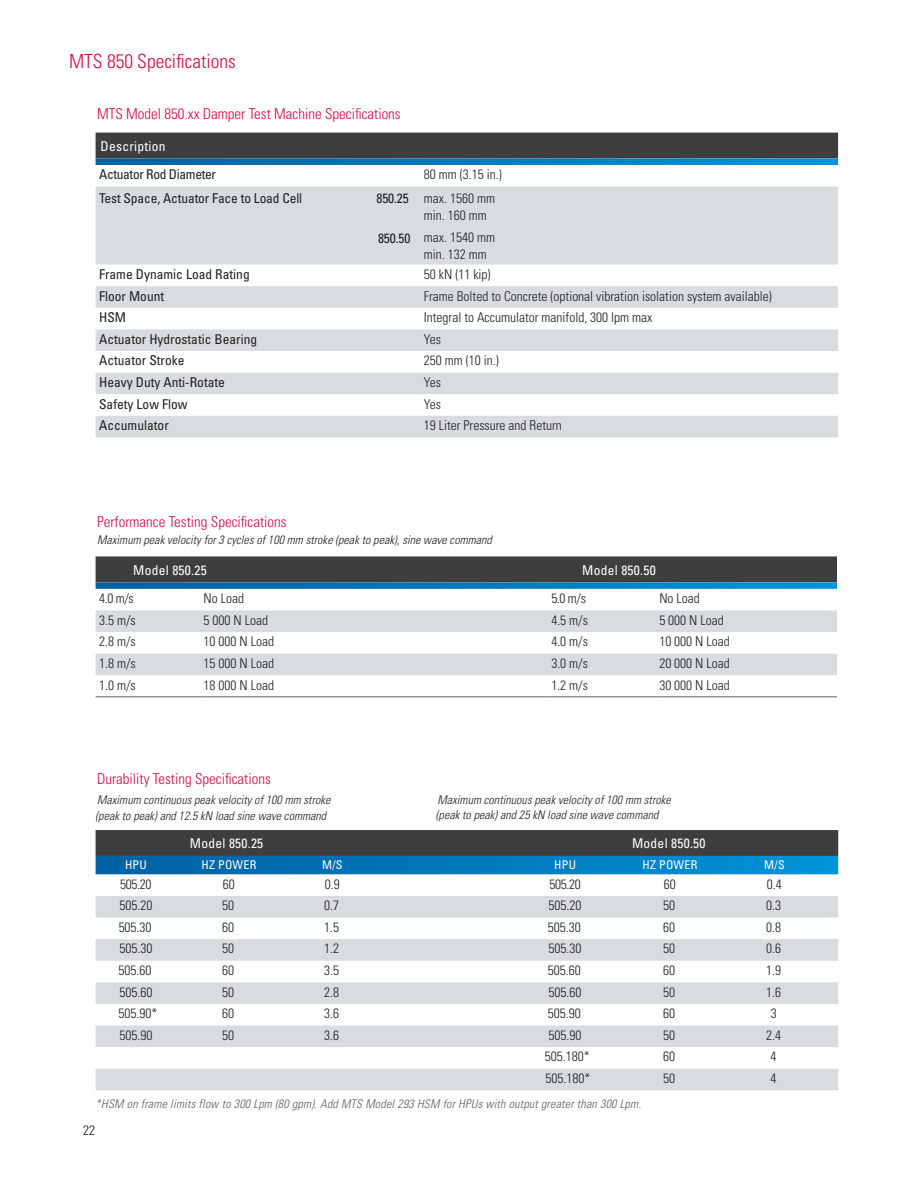
<style>
.page{position:relative;width:918px;height:1188px;background:#fff}
.page>*{position:absolute;margin:0;border:0;box-sizing:border-box;transform-origin:0 0}
.t1{font:300 condensed 19.5px "Univers LT Std";color:#d20d44}
.t2{font:300 condensed 15px "Univers LT Std";color:#d20d44}
.t3{font:300 condensed 13.5px/17px "Univers LT Std";color:#231f20}
.t4{font:condensed 13.5px "Univers LT Std";color:#231f20}
.t5{font:condensed 13.5px "Univers LT Std";letter-spacing:.02em;color:#fff}
.t6{font:condensed 13.5px "Univers LT Std";letter-spacing:-.025em;color:#231f20}
.t7{font:italic 300 condensed 12px/16.5px "Univers LT Std";letter-spacing:.005em;color:#231f20}
.t8{font:italic 300 condensed 12px "Univers LT Std";letter-spacing:.02em;color:#5f5f62}
.t9{font:condensed 12px "Univers LT Std";letter-spacing:.02em;color:#fff}
</style>
<div class="page">
<svg style="left:96px;top:133px;width:742px;height:32px;background:#334b59"></svg>
<svg style="left:96px;top:187px;width:742px;height:250px;fill:#d9dcde"></svg>
<svg style="left:96px;top:556px;width:741px;height:33px;background:#364e5c"></svg>
<svg style="left:96px;top:610px;width:741px;height:65px;fill:#d9dcde"></svg>
<hr style="left:96px;top:697px;width:108px;height:1px;background:#5f5f62">
<hr style="left:204px;top:697px;width:347px;height:1px;background:#5f5f62">
<hr style="left:551px;top:697px;width:108px;height:1px;background:#5f5f62">
<hr style="left:659px;top:697px;width:178px;height:1px;background:#5f5f62">
<svg style="left:96px;top:830px;width:742px;height:44px;background:#245672"></svg>
<svg style="left:96px;top:896px;width:742px;height:194px;fill:#d9dcde"></svg>
<h1 class="t1" style="left:69px;top:50px;width:168px">MTS 850 Specifications</h1>
<p class="t2" style="left:97px;top:105px;width:305px">MTS Model 850.xx Damper Test Machine Specifications</p>
<p class="t5" style="left:101px;top:138px;width:66px">Description</p>
<p class="t6" style="left:99px;top:166px;width:118px">Actuator Rod Diameter</p>
<p class="t3" style="left:424px;top:166px;width:79px">80 mm (3.15 in.)</p>
<p class="t4" style="left:99px;top:190px;width:205px">Test Space, Actuator Face to Load Cell</p>
<p class="t4" style="left:377px;top:190px;width:34px">850.25</p>
<p class="t4" style="left:378px;top:230px;width:34px">850.50</p>
<p class="t3" style="left:424px;top:190px;width:73px">max. 1560 mm min. 160 mm</p>
<p class="t3" style="left:424px;top:228px;width:73px">max. 1540 mm min. 132 mm</p>
<p class="t4" style="left:99px;top:266px;width:152px">Frame Dynamic Load Rating</p>
<p class="t3" style="left:424px;top:266px;width:68px">50 kN (11 kip)</p>
<p class="t4" style="left:99px;top:287px;width:67px">Floor Mount</p>
<p class="t3" style="left:424px;top:287px;width:349px">Frame Bolted to Concrete (optional vibration isolation system available)</p>
<p class="t4" style="left:99px;top:309px;width:29px">HSM</p>
<p class="t3" style="left:424px;top:309px;width:230px">Integral to Accumulator manifold, 300 lpm max</p>
<p class="t4" style="left:99px;top:330px;width:160px">Actuator Hydrostatic Bearing</p>
<p class="t3" style="left:424px;top:331px;width:19px">Yes</p>
<p class="t4" style="left:99px;top:352px;width:87px">Actuator Stroke</p>
<p class="t3" style="left:424px;top:352px;width:76px">250 mm (10 in.)</p>
<p class="t4" style="left:99px;top:374px;width:127px">Heavy Duty Anti-Rotate</p>
<p class="t3" style="left:424px;top:374px;width:19px">Yes</p>
<p class="t4" style="left:99px;top:395px;width:90px">Safety Low Flow</p>
<p class="t3" style="left:424px;top:395px;width:19px">Yes</p>
<p class="t4" style="left:99px;top:417px;width:71px">Accumulator</p>
<p class="t3" style="left:424px;top:417px;width:139px">19 Liter Pressure and Return</p>
<p class="t2" style="left:97px;top:513px;width:191px">Performance Testing Specifications</p>
<p class="t7" style="left:97px;top:531px;width:396px">Maximum peak velocity for 3 cycles of 100 mm stroke (peak to peak), sine wave command</p>
<p class="t5" style="left:133px;top:561px;width:75px">Model 850.25</p>
<p class="t5" style="left:582px;top:561px;width:75px">Model 850.50</p>
<p class="t3" style="left:99px;top:590px;width:36px">4.0 m/s</p>
<p class="t3" style="left:204px;top:590px;width:42px">No Load</p>
<p class="t3" style="left:551px;top:590px;width:36px">5.0 m/s</p>
<p class="t3" style="left:659px;top:590px;width:42px">No Load</p>
<p class="t3" style="left:99px;top:612px;width:38px">3.5 m/s</p>
<p class="t3" style="left:204px;top:612px;width:66px">5 000 N Load</p>
<p class="t3" style="left:551px;top:612px;width:38px">4.5 m/s</p>
<p class="t3" style="left:659px;top:612px;width:66px">5 000 N Load</p>
<p class="t3" style="left:99px;top:633px;width:38px">2.8 m/s</p>
<p class="t3" style="left:204px;top:633px;width:72px">10 000 N Load</p>
<p class="t3" style="left:551px;top:633px;width:38px">4.0 m/s</p>
<p class="t3" style="left:659px;top:633px;width:72px">10 000 N Load</p>
<p class="t3" style="left:99px;top:655px;width:38px">1.8 m/s</p>
<p class="t3" style="left:204px;top:655px;width:72px">15 000 N Load</p>
<p class="t3" style="left:551px;top:655px;width:38px">3.0 m/s</p>
<p class="t3" style="left:659px;top:655px;width:72px">20 000 N Load</p>
<p class="t3" style="left:99px;top:676px;width:38px">1.0 m/s</p>
<p class="t3" style="left:204px;top:676px;width:72px">18 000 N Load</p>
<p class="t3" style="left:551px;top:676px;width:38px">1.2 m/s</p>
<p class="t3" style="left:659px;top:676px;width:72px">30 000 N Load</p>
<p class="t2" style="left:97px;top:770px;width:175px">Durability Testing Specifications</p>
<p class="t7" style="left:96px;top:791px;width:236px">Maximum continuous peak velocity of 100 mm stroke (peak to peak) and 12.5 kN load sine wave command</p>
<p class="t5" style="left:190px;top:835px;width:75px">Model 850.25</p>
<p class="t5" style="left:632px;top:835px;width:75px">Model 850.50</p>
<p class="t9" style="left:125px;top:857px;width:23px">HPU</p>
<p class="t9" style="left:201px;top:857px;width:57px">HZ POWER</p>
<p class="t9" style="left:322px;top:857px;width:22px">M/S</p>
<p class="t9" style="left:554px;top:857px;width:23px">HPU</p>
<p class="t9" style="left:642px;top:857px;width:57px">HZ POWER</p>
<p class="t9" style="left:764px;top:857px;width:22px">M/S</p>
<p class="t3" style="left:120px;top:875px;width:33px">505.20</p>
<p class="t3" style="left:223px;top:875px;width:13px">60</p>
<p class="t3" style="left:325px;top:875px;width:16px">0.9</p>
<p class="t3" style="left:549px;top:875px;width:33px">505.20</p>
<p class="t3" style="left:664px;top:875px;width:13px">60</p>
<p class="t3" style="left:767px;top:875px;width:16px">0.4</p>
<p class="t3" style="left:119px;top:897px;width:34px">505.20</p>
<p class="t3" style="left:222px;top:897px;width:13px">50</p>
<p class="t3" style="left:324px;top:897px;width:16px">0.7</p>
<p class="t3" style="left:549px;top:897px;width:34px">505.20</p>
<p class="t3" style="left:663px;top:897px;width:13px">50</p>
<p class="t3" style="left:766px;top:897px;width:16px">0.3</p>
<p class="t3" style="left:119px;top:919px;width:34px">505.30</p>
<p class="t3" style="left:222px;top:919px;width:13px">60</p>
<p class="t3" style="left:324px;top:919px;width:16px">1.5</p>
<p class="t3" style="left:548px;top:919px;width:34px">505.30</p>
<p class="t3" style="left:663px;top:919px;width:13px">60</p>
<p class="t3" style="left:766px;top:919px;width:16px">0.8</p>
<p class="t3" style="left:119px;top:940px;width:34px">505.30</p>
<p class="t3" style="left:222px;top:940px;width:13px">50</p>
<p class="t3" style="left:324px;top:940px;width:16px">1.2</p>
<p class="t3" style="left:549px;top:940px;width:34px">505.30</p>
<p class="t3" style="left:663px;top:940px;width:13px">50</p>
<p class="t3" style="left:766px;top:940px;width:16px">0.6</p>
<p class="t3" style="left:119px;top:962px;width:34px">505.60</p>
<p class="t3" style="left:222px;top:962px;width:13px">60</p>
<p class="t3" style="left:324px;top:962px;width:16px">3.5</p>
<p class="t3" style="left:548px;top:962px;width:34px">505.60</p>
<p class="t3" style="left:663px;top:962px;width:13px">60</p>
<p class="t3" style="left:766px;top:962px;width:16px">1.9</p>
<p class="t3" style="left:119px;top:983px;width:34px">505.60</p>
<p class="t3" style="left:222px;top:983px;width:13px">50</p>
<p class="t3" style="left:324px;top:983px;width:16px">2.8</p>
<p class="t3" style="left:549px;top:983px;width:34px">505.60</p>
<p class="t3" style="left:663px;top:983px;width:13px">50</p>
<p class="t3" style="left:766px;top:983px;width:16px">1.6</p>
<p class="t3" style="left:119px;top:1005px;width:40px">505.90*</p>
<p class="t3" style="left:222px;top:1005px;width:13px">60</p>
<p class="t3" style="left:324px;top:1005px;width:16px">3.6</p>
<p class="t3" style="left:548px;top:1005px;width:34px">505.90</p>
<p class="t3" style="left:663px;top:1005px;width:13px">60</p>
<p class="t3" style="left:771px;top:1005px;width:7px">3</p>
<p class="t3" style="left:119px;top:1027px;width:34px">505.90</p>
<p class="t3" style="left:222px;top:1027px;width:13px">50</p>
<p class="t3" style="left:324px;top:1027px;width:16px">3.6</p>
<p class="t3" style="left:549px;top:1027px;width:34px">505.90</p>
<p class="t3" style="left:663px;top:1027px;width:13px">50</p>
<p class="t3" style="left:766px;top:1027px;width:16px">2.4</p>
<p class="t3" style="left:545px;top:1048px;width:46px">505.180*</p>
<p class="t3" style="left:663px;top:1048px;width:13px">60</p>
<p class="t3" style="left:771px;top:1048px;width:7px">4</p>
<p class="t3" style="left:546px;top:1070px;width:46px">505.180*</p>
<p class="t3" style="left:663px;top:1070px;width:13px">50</p>
<p class="t3" style="left:771px;top:1070px;width:7px">4</p>
<p class="t8" style="left:96px;top:1097px;width:547px">*HSM on frame limits flow to 300 Lpm (80 gpm). Add MTS Model 293 HSM for HPUs with output greater than 300 Lpm.</p>
<p class="t7" style="left:436px;top:793px;width:236px;line-height:15px">Maximum continuous peak velocity of 100 mm stroke (peak to peak) and 25 kN load sine wave command</p>
<p class="t3" style="left:83px;top:1121px;width:13px">22</p>
</div>
